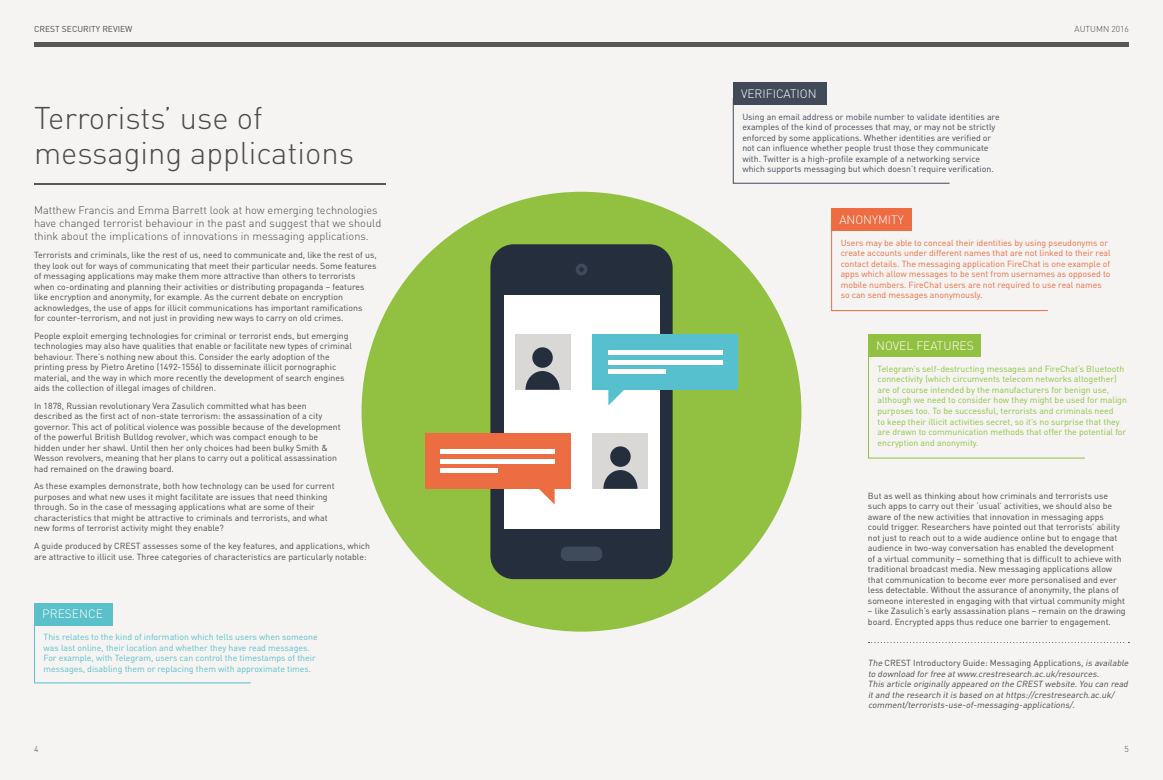
<style>
.page{position:relative;width:1163px;height:780px;background:#fff}
.page>*{position:absolute;margin:0;border:0;box-sizing:border-box;transform-origin:0 0}
.t1{font:300 31px/35px "DIN";color:#4a4a49}
.t2{font:300 12px "DIN";color:#fff}
.t3{font:300 11px/13.2px "DIN";color:#4a4a49}
.t4{font:8.8px/10.5px "DIN";color:#4a4a49}
.t5{font:8.8px/10.5px "DIN";color:#92c141}
.t6{font:8.8px/10.5px "DIN";color:#414a59}
.t7{font:8.8px/10.5px "DIN";color:#ed6c42}
.t8{font:italic 8.8px/10.5px "DIN";color:#4a4a49}
.t9{font:8.8px/10.5px "DIN";color:#5ac0ca}
.t10{font:8.5px "DIN";color:#4a4a49}
.t11{font:300 8.5px "DIN";color:#4a4a49}
.s1{font-style:normal}
</style>
<div class="page">
<div style="left:0;top:0;width:1162px;height:780px;background:#f5f4f2"></div>
<div style="left:361px;top:192px;width:440px;height:439px;background:#92c141;border-radius:50%"></div>
<div style="left:490px;top:244px;width:182px;height:335px;background:#242e3d;border-radius:23px"></div>
<div style="left:503px;top:295px;width:156px;height:233px;background:#fff"></div>
<div style="left:560px;top:546px;width:42px;height:15px;background:#3f4a5a;border-radius:6px"></div>
<div style="left:575px;top:264px;width:12px;height:11px;background:#3f4a5a;border-radius:50%"></div>
<svg style="left:579px;top:267px;width:4px;height:5px"></svg>
<div style="left:592px;top:334px;width:146px;height:56px;background:#56c0ce"></div>
<svg style="left:608px;top:390px;width:16px;height:15px"></svg>
<div style="left:608px;top:350px;width:114px;height:5px;background:#fff"></div>
<hr style="left:608px;top:360px;width:114px;height:4px;background:#fff">
<div style="left:608px;top:369px;width:57px;height:5px;background:#fff"></div>
<div style="left:425px;top:433px;width:145px;height:56px;background:#ed6d43"></div>
<svg style="left:539px;top:489px;width:15px;height:15px"></svg>
<div style="left:440px;top:449px;width:114px;height:5px;background:#fff"></div>
<hr style="left:440px;top:459px;width:114px;height:4px;background:#fff">
<div style="left:440px;top:468px;width:57px;height:5px;background:#fff"></div>
<div style="left:515px;top:334px;width:55px;height:56px;background:#d9d8d7"></div>
<svg style="left:525px;top:371px;width:34px;height:19px"></svg>
<div style="left:532px;top:347px;width:20px;height:21px;background:#242e3d;border-radius:50%"></div>
<div style="left:592px;top:433px;width:56px;height:56px;background:#d9d8d7"></div>
<svg style="left:603px;top:470px;width:34px;height:19px"></svg>
<div style="left:610px;top:446px;width:20px;height:21px;background:#242e3d;border-radius:50%"></div>
<hr style="left:34px;top:43px;width:1094px;height:4px;background:#575756">
<svg style="left:34px;top:625px;width:217px;height:58px"></svg>
<div style="left:34px;top:602px;width:79px;height:23px;background:#5ac0ca"></div>
<hr style="left:34px;top:183px;width:352px;height:2px;background:#575756">
<svg style="left:732px;top:97px;width:218px;height:87px"></svg>
<div style="left:732px;top:82px;width:94px;height:23px;background:#414a59"></div>
<svg style="left:831px;top:219px;width:217px;height:92px"></svg>
<svg style="left:868px;top:345px;width:217px;height:114px"></svg>
<div style="left:831px;top:208px;width:80px;height:23px;background:#ed6c42"></div>
<div style="left:867px;top:334px;width:113px;height:23px;background:#92c141"></div>
<svg style="left:868px;top:642px;width:261px;height:1px"></svg>
<p class="t10" style="left:34px;top:24px;width:100px">CREST SECURITY REVIEW</p>
<h1 class="t1" style="left:34px;top:100px;width:321px">Terrorists’ use of messaging applications</h1>
<p class="t3" style="left:34px;top:203px;width:349px">Matthew Francis and Emma Barrett look at how emerging technologies have changed terrorist behaviour in the past and suggest that we should think about the implications of innovations in messaging applications.</p>
<p class="t4" style="left:34px;top:249px;width:344px">Terrorists and criminals, like the rest of us, need to communicate and, like the rest of us, they look out for ways of communicating that meet their particular needs. Some features of messaging applications may make them more attractive than others to terrorists when co-ordinating and planning their activities or distributing propaganda – features like encryption and anonymity, for example. As the current debate on encryption acknowledges, the use of apps for illicit communications has important ramifications<br>for counter-terrorism, and not just in providing new ways to carry on old crimes.</p>
<p class="t4" style="left:34px;top:330px;width:319px">People exploit emerging technologies for criminal or terrorist ends, but emerging technologies may also have qualities that enable or facilitate new types of criminal behaviour. There’s nothing new about this. Consider the early adoption of the printing press by Pietro Aretino (1492-1556) to disseminate illicit pornographic material, and the way in which more recently the development of search engines aids the collection of illegal images of children.</p>
<p class="t4" style="left:34px;top:400px;width:308px">In 1878, Russian revolutionary Vera Zasulich committed what has been described as the first act of non-state terrorism: the assassination of a city governor. This act of political violence was possible because of the development of the powerful British Bulldog revolver, which was compact enough to be hidden under her shawl. Until then her only choices had been bulky Smith &amp; Wesson revolvers, meaning that her plans to carry out a political assassination had remained on the drawing board.</p>
<p class="t4" style="left:34px;top:481px;width:302px">As these examples demonstrate, both how technology can be used for current purposes and what new uses it might facilitate are issues that need thinking through. So in the case of messaging applications what are some of their characteristics that might be attractive to criminals and terrorists, and what new forms of terrorist activity might they enable?</p>
<p class="t4" style="left:34px;top:540px;width:337px">A guide produced by CREST assesses some of the key features, and applications, which are attractive to illicit use. Three categories of characteristics are particularly notable:</p>
<h2 class="t2" style="left:42px;top:606px;width:62px">PRESENCE</h2>
<p class="t9" style="left:44px;top:631px;width:275px">This relates to the kind of information which tells users when someone was last online, their location and whether they have read messages.<br>For example, with Telegram, users can control the timestamps of their messages, disabling them or replacing them with approximate times.</p>
<h2 class="t2" style="left:741px;top:86px;width:77px">VERIFICATION</h2>
<p class="t6" style="left:742px;top:111px;width:259px">Using an email address or mobile number to validate identities are examples of the kind of processes that may, or may not be strictly enforced by some applications. Whether identities are verified or not can influence whether people trust those they communicate with. Twitter is a high-profile example of a networking service which supports messaging but which doesn’t require verification.</p>
<h2 class="t2" style="left:839px;top:212px;width:66px">ANONYMITY</h2>
<p class="t11" style="left:1074px;top:24px;width:56px">AUTUMN 2016</p>
<p class="t7" style="left:840px;top:237px;width:272px">Users may be able to conceal their identities by using pseudonyms or create accounts under different names that are not linked to their real contact details. The messaging application FireChat is one example of apps which allow messages to be sent from usernames as opposed to mobile numbers. FireChat users are not required to use real names so can send messages anonymously.</p>
<h2 class="t2" style="left:876px;top:338px;width:99px">NOVEL FEATURES</h2>
<p class="t5" style="left:877px;top:363px;width:251px">Telegram’s self-destructing messages and FireChat’s Bluetooth connectivity (which circumvents telecom networks altogether) are of course intended by the manufacturers for benign use, although we need to consider how they might be used for malign purposes too. To be successful, terrorists and criminals need<br>to keep their illicit activities secret, so it’s no surprise that they are drawn to communication methods that offer the potential for encryption and anonymity.</p>
<p class="t4" style="left:867px;top:490px;width:258px">But as well as thinking about how criminals and terrorists use such apps to carry out their ‘usual’ activities, we should also be aware of the new activities that innovation in messaging apps could trigger. Researchers have pointed out that terrorists’ ability not just to reach out to a wide audience online but to engage that audience in two-way conversation has enabled the development<br>of a virtual community – something that is difficult to achieve with traditional broadcast media. New messaging applications allow that communication to become ever more personalised and ever less detectable. Without the assurance of anonymity, the plans of someone interested in engaging with that virtual community might</p>
<p class="t4" style="left:867px;top:605px;width:259px">– like Zasulich’s early assassination plans – remain on the drawing board. Encrypted apps thus reduce one barrier to engagement.</p>
<p class="t8" style="left:867px;top:657px;width:264px">The <span class="s1">CREST Introductory Guide: Messaging Applications,</span> is available to download for free atwww.crestresearch.ac.uk/resources.<br>This article originally appeared on the CREST website.You can read itand the research itis based on athttps://crestresearch.ac.uk/ comment/terrorists-use-of-messaging-applications/.</p>
<p class="t11" style="left:34px;top:744px;width:6px">4</p>
<p class="t11" style="left:1124px;top:744px;width:6px">5</p>
</div>
